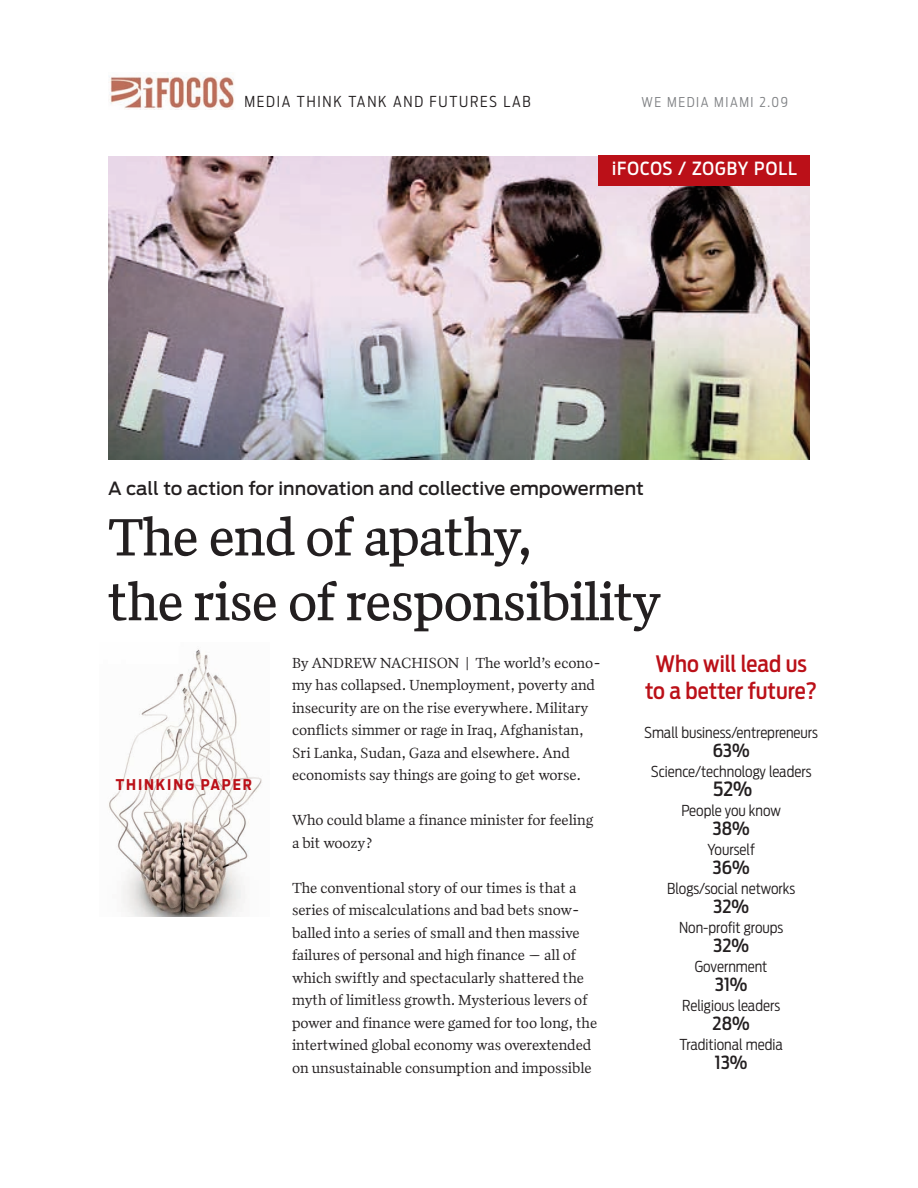
<style>
.page{position:relative;width:918px;height:1188px;background:#fff}
.page>*{position:absolute;margin:0;border:0;box-sizing:border-box;transform-origin:0 0}
.t1{font:54px/64.8px "Quiosco Three";letter-spacing:-.015em;color:#231f20}
.t2{font:500 22.5px/27px "Antenna Cond";color:#bb1018;text-align:center}
.t3{font:500 19.5px "Antenna Cond";color:#231f20}
.t4{font:500 18px "Antenna";color:#231f20}
.t5{font:500 18px "Antenna Cond";color:#231f20}
.t6{font:500 18px "Antenna Cond";letter-spacing:.06em;color:#fff}
.t7{font:15px/22.5px "Quiosco One";letter-spacing:-.005em;color:#231f20}
.t8{font:300 15px "Antenna Cond";color:#231f20}
.t9{font:300 15px "Antenna Cond";letter-spacing:.115em;color:#231f20}
.t10{font:700 14.7px "Antenna Cond";letter-spacing:.13em;color:#bb1018}
.t11{font:300 13.5px "Antenna Cond";letter-spacing:.115em;color:#808285}
</style>
<div class="page">
<img style="left:109px;top:76px;width:125px;height:34px">
<img style="left:109px;top:649px;width:153px;height:267px">
<img style="left:108px;top:156px;width:702px;height:304px">
<div style="left:598px;top:155px;width:212px;height:31px;background:#bb1018"></div>
<p class="t9" style="left:244px;top:93px;width:288px">MEDIA THINK TANK AND FUTURES LAB</p>
<p class="t11" style="left:642px;top:95px;width:148px">WE MEDIA MIAMI 2.09</p>
<p class="t6" style="left:612px;top:158px;width:187px">iFOCOS / ZOGBY POLL</p>
<p class="t4" style="left:108px;top:478px;width:538px">A call to action for innovation and collective empowerment</p>
<h1 class="t1" style="left:108px;top:504px;width:555px">The end of apathy,<br>the rise of responsibility</h1>
<p class="t10" style="left:116px;top:776px;width:138px">THINKING PAPER</p>
<p class="t7" style="left:292px;top:651px;width:311px">By ANDREW NACHISON | The world’s econo&shy;my has collapsed. Unemployment, poverty and insecurity are on the rise everywhere. Military conflicts simmer or rage in Iraq, Afghanistan, Sri Lanka, Sudan, Gaza and elsewhere. And economists say things are going to get worse.</p>
<p class="t7" style="left:292px;top:809px;width:303px">Who could blame a finance minister for feeling a bit woozy?</p>
<p class="t7" style="left:292px;top:876px;width:307px">The conventional story of our times is that a series of miscalculations and bad bets snow&shy;balled into a series of small and then massive failures of personal and high finance — all of which swiftly and spectacularly shattered the myth of limitless growth. Mysterious levers of power and finance were gamed for too long, the intertwined global economy was overextended on unsustainable consumption and impossible</p>
<h2 class="t2" style="left:645px;top:650px;width:174px">Who will lead us to a better future?</h2>
<p class="t8" style="left:644px;top:724px;width:175px">Small business/entrepreneurs</p>
<p class="t5" style="left:713px;top:740px;width:38px">63%</p>
<p class="t8" style="left:651px;top:763px;width:162px">Science/technology leaders</p>
<h3 class="t3" style="left:713px;top:777px;width:41px">52%</h3>
<p class="t8" style="left:681px;top:802px;width:101px">People you know</p>
<p class="t5" style="left:713px;top:818px;width:39px">38%</p>
<p class="t8" style="left:708px;top:841px;width:49px">Yourself</p>
<p class="t5" style="left:713px;top:857px;width:39px">36%</p>
<p class="t8" style="left:667px;top:880px;width:129px">Blogs/social networks</p>
<p class="t5" style="left:713px;top:896px;width:37px">32%</p>
<p class="t8" style="left:679px;top:919px;width:106px">Non-profit groups</p>
<p class="t5" style="left:713px;top:935px;width:37px">32%</p>
<p class="t8" style="left:695px;top:958px;width:74px">Government</p>
<p class="t5" style="left:715px;top:974px;width:34px">31%</p>
<p class="t8" style="left:682px;top:997px;width:99px">Religious leaders</p>
<p class="t5" style="left:713px;top:1013px;width:39px">28%</p>
<p class="t8" style="left:680px;top:1036px;width:105px">Traditional media</p>
<p class="t5" style="left:715px;top:1052px;width:34px">13%</p>
</div>
